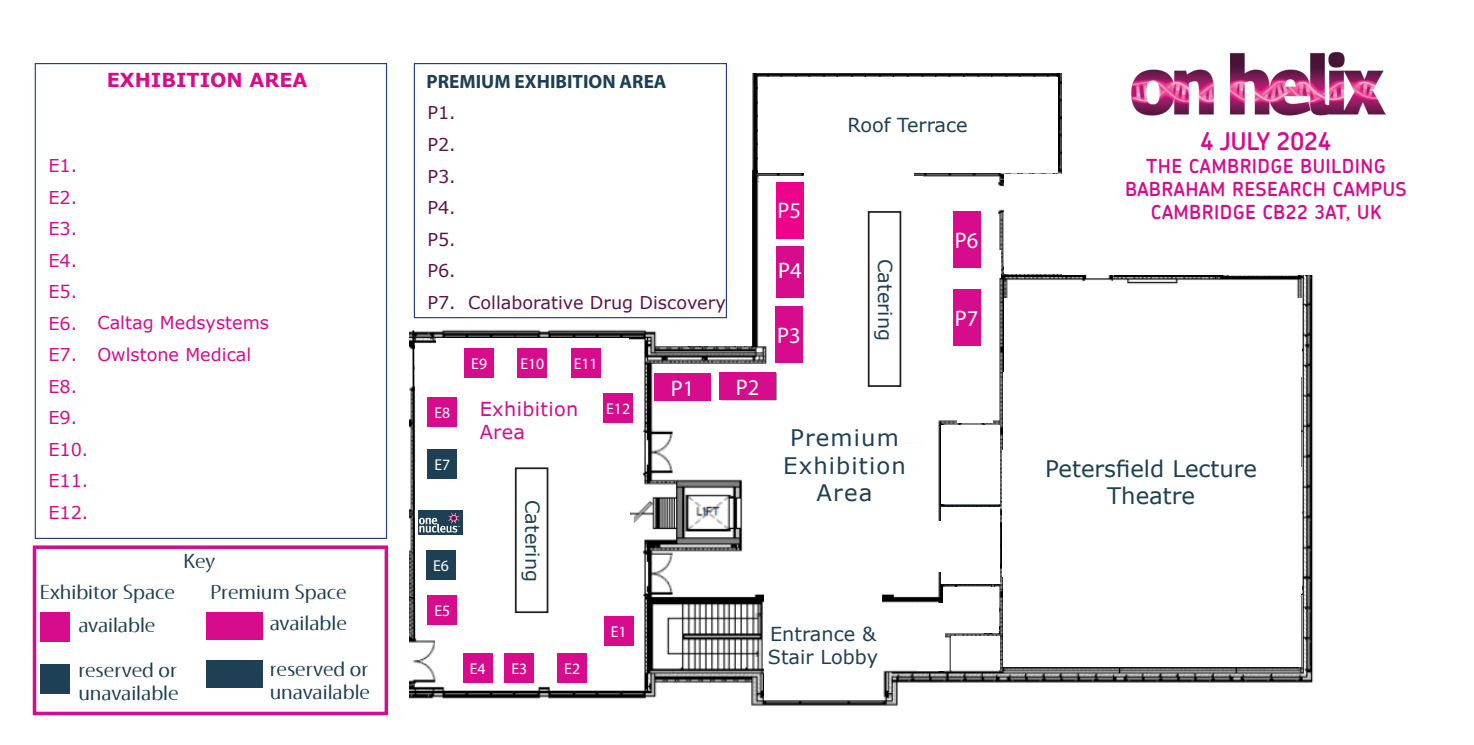
<style>
.page{position:relative;width:1474px;height:745px;background:#fff}
.page>*{position:absolute;margin:0;border:0;box-sizing:border-box;transform-origin:0 0}
.t1{font:600 24.5px "Chevin";color:#d70c8c}
.t2{font:22.75px/27.3px "Verdana";color:#1d4054;text-align:center}
.t3{font:22.75px/27.3px "Verdana";letter-spacing:.05em;color:#1d4054;text-align:center}
.t4{font:22.57px "Myriad Pro";color:#fff}
.t5{font:21px "Myriad 400 wt 600 wd";color:#1d4054}
.t6{font:600 19.25px "Chevin";letter-spacing:.02em;color:#d70c8c}
.t7{font:19.25px "Verdana";color:#1d4054}
.t8{font:700 19.25px "Myriad Pro";color:#1d4054}
.t9{font:700 19.25px "Verdana";color:#d70c8c}
.t10{font:19.25px/23.1px "Verdana Pro";letter-spacing:.02em;color:#d70c8c}
.t11{font:17.68px "Verdana";color:#d70c8c}
.t12{font:17.68px "Verdana";color:#5c144e}
.t13{font:15.75px "Myriad Pro";color:#fff}
</style>
<div class="page">
<img style="left:410px;top:74px;width:976px;height:632px">
<div style="left:436px;top:338px;width:193px;height:159px;background:#fff"></div>
<div style="left:811px;top:176px;width:112px;height:159px;background:#fff"></div>
<div style="left:1003px;top:297px;width:298px;height:79px;background:#fff"></div>
<div style="left:1062px;top:58px;width:310px;height:216px;background:#fff"></div>
<div style="left:686px;top:66px;width:66px;height:279px;background:#fff"></div>
<div style="left:764px;top:590px;width:117px;height:109px;background:#fff"></div>
<div style="left:719px;top:372px;width:57px;height:28px;background:#d70c8c"></div>
<div style="left:893px;top:444px;width:35px;height:69px;background:#fff"></div>
<div style="left:434px;top:530px;width:193px;height:136px;background:#fff"></div>
<div style="left:757px;top:77px;width:300px;height:95px;background:#fff"></div>
<div style="left:804px;top:164px;width:110px;height:20px;background:#fff"></div>
<div style="left:1003px;top:174px;width:84px;height:100px;background:#fff"></div>
<div style="left:1002px;top:372px;width:298px;height:109px;background:#fff"></div>
<div style="left:1002px;top:570px;width:298px;height:96px;background:#fff"></div>
<div style="left:913px;top:521px;width:27px;height:50px;background:#fff"></div>
<div style="left:917px;top:602px;width:27px;height:68px;background:#fff"></div>
<div style="left:941px;top:425px;width:58px;height:79px;background:#fff"></div>
<div style="left:957px;top:394px;width:35px;height:28px;background:#fff"></div>
<div style="left:986px;top:250px;width:14px;height:27px;background:#fff"></div>
<div style="left:937px;top:245px;width:24px;height:147px;background:#fff"></div>
<div style="left:941px;top:507px;width:58px;height:76px;background:#fff"></div>
<div style="left:943px;top:586px;width:56px;height:46px;background:#fff"></div>
<div style="left:951px;top:636px;width:48px;height:34px;background:#fff"></div>
<div style="left:759px;top:176px;width:17px;height:126px;background:#fff"></div>
<div style="left:803px;top:230px;width:17px;height:126px;background:#fff"></div>
<div style="left:1002px;top:450px;width:17px;height:126px;background:#fff"></div>
<div style="left:1284px;top:466px;width:17px;height:127px;background:#fff"></div>
<div style="left:775px;top:241px;width:28px;height:57px;background:#d70c8c"></div>
<div style="left:773px;top:176px;width:35px;height:70px;background:#fff"></div>
<div style="left:775px;top:181px;width:28px;height:57px;background:#ed028c"></div>
<div style="left:774px;top:306px;width:28px;height:56px;background:#d70c8c"></div>
<div style="left:774px;top:298px;width:29px;height:8px;background:#fff"></div>
<div style="left:414px;top:509px;width:216px;height:8px;background:#fff"></div>
<div style="left:418px;top:510px;width:45px;height:24px;background:#1d4054"></div>
<img style="left:419px;top:512px;width:41px;height:21px">
<div style="left:517px;top:348px;width:30px;height:29px;background:#d70c8c"></div>
<div style="left:464px;top:348px;width:30px;height:29px;background:#d70c8c"></div>
<div style="left:504px;top:653px;width:30px;height:29px;background:#d70c8c"></div>
<div style="left:557px;top:653px;width:30px;height:29px;background:#d70c8c"></div>
<div style="left:571px;top:348px;width:29px;height:29px;background:#d70c8c"></div>
<div style="left:654px;top:373px;width:57px;height:28px;background:#d70c8c"></div>
<div style="left:604px;top:615px;width:29px;height:30px;background:#d70c8c"></div>
<div style="left:427px;top:594px;width:30px;height:30px;background:#d70c8c"></div>
<div style="left:463px;top:653px;width:29px;height:29px;background:#d70c8c"></div>
<div style="left:426px;top:549px;width:30px;height:30px;background:#1d4054"></div>
<div style="left:427px;top:448px;width:30px;height:30px;background:#1d4054"></div>
<div style="left:427px;top:397px;width:30px;height:30px;background:#d70c8c"></div>
<div style="left:1031px;top:428px;width:260px;height:194px;background:#fff"></div>
<div style="left:415px;top:344px;width:27px;height:50px;background:#fff"></div>
<div style="left:603px;top:392px;width:30px;height:30px;background:#d70c8c"></div>
<div style="left:867px;top:211px;width:34px;height:175px;border:2px solid #231f20"></div>
<div style="left:955px;top:230px;width:38px;height:164px;background:#fff"></div>
<div style="left:952px;top:211px;width:28px;height:57px;background:#d70c8c"></div>
<div style="left:952px;top:288px;width:28px;height:57px;background:#d70c8c"></div>
<img style="left:1131px;top:52px;width:254px;height:67px">
<div style="left:414px;top:63px;width:313px;height:255px;border:1px solid #253f8e"></div>
<div style="left:515px;top:467px;width:33px;height:145px;border:2px solid #231f20"></div>
<svg style="left:411px;top:328px;width:5px;height:313px"></svg>
<div style="left:40px;top:611px;width:29px;height:30px;background:#d70c8c"></div>
<div style="left:40px;top:664px;width:29px;height:29px;background:#1d4054"></div>
<div style="left:206px;top:611px;width:57px;height:28px;background:#d70c8c"></div>
<div style="left:206px;top:659px;width:57px;height:28px;background:#1d4054"></div>
<div style="left:33px;top:545px;width:355px;height:169px;border:4px solid #d70c8c"></div>
<p class="t9" style="left:107px;top:66px;width:202px">EXHIBITION AREA</p>
<p class="t11" style="left:48px;top:153px;width:30px">E1.</p>
<p class="t11" style="left:48px;top:185px;width:30px">E2.</p>
<p class="t11" style="left:48px;top:216px;width:30px">E3.</p>
<p class="t11" style="left:48px;top:248px;width:30px">E4.</p>
<p class="t11" style="left:48px;top:279px;width:30px">E5.</p>
<p class="t11" style="left:48px;top:311px;width:30px">E6.</p>
<p class="t11" style="left:48px;top:342px;width:30px">E7.</p>
<p class="t11" style="left:48px;top:374px;width:30px">E8.</p>
<p class="t11" style="left:48px;top:405px;width:30px">E9.</p>
<p class="t11" style="left:48px;top:437px;width:42px">E10.</p>
<p class="t11" style="left:48px;top:468px;width:42px">E11.</p>
<p class="t11" style="left:48px;top:500px;width:42px">E12.</p>
<p class="t11" style="left:97px;top:310px;width:173px">Caltag Medsystems</p>
<p class="t11" style="left:97px;top:342px;width:155px">Owlstone Medical</p>
<p class="t5" style="left:184px;top:550px;width:33px">Key</p>
<p class="t5" style="left:210px;top:581px;width:138px">Premium Space</p>
<p class="t5" style="left:270px;top:612px;width:79px">available</p>
<p class="t5" style="left:270px;top:658px;width:100px">reserved or</p>
<p class="t5" style="left:270px;top:681px;width:102px">unavailable</p>
<p class="t5" style="left:40px;top:581px;width:137px">Exhibitor Space</p>
<p class="t5" style="left:78px;top:614px;width:79px">available</p>
<p class="t5" style="left:78px;top:659px;width:100px">reserved or</p>
<p class="t5" style="left:78px;top:682px;width:102px">unavailable</p>
<p class="t8" style="left:426px;top:69px;width:241px">PREMIUM EXHIBITION AREA</p>
<p class="t12" style="left:427px;top:101px;width:30px">P1.</p>
<p class="t12" style="left:427px;top:132px;width:30px">P2.</p>
<p class="t12" style="left:427px;top:164px;width:30px">P3.</p>
<p class="t12" style="left:427px;top:195px;width:30px">P4.</p>
<p class="t12" style="left:427px;top:227px;width:30px">P5.</p>
<p class="t12" style="left:427px;top:258px;width:30px">P6.</p>
<p class="t12" style="left:427px;top:290px;width:300px">P7. Collaborative Drug Discovery</p>
<p class="t13" style="left:434px;top:403px;width:17px">E8</p>
<p class="t13" style="left:434px;top:454px;width:17px">E7</p>
<p class="t13" style="left:433px;top:555px;width:17px">E6</p>
<p class="t13" style="left:434px;top:600px;width:17px">E5</p>
<p class="t13" style="left:471px;top:353px;width:17px">E9</p>
<p class="t13" style="left:520px;top:353px;width:25px">E10</p>
<p class="t13" style="left:573px;top:353px;width:25px">E11</p>
<p class="t10" style="left:480px;top:397px;width:100px">Exhibition<br>Area</p>
<p class="t13" style="left:606px;top:398px;width:25px">E12</p>
<p class="t7" style="left:545px;top:499px;width:83px;rotate:90deg">Catering</p>
<p class="t13" style="left:469px;top:658px;width:17px">E4</p>
<p class="t13" style="left:511px;top:658px;width:17px">E3</p>
<p class="t13" style="left:564px;top:658px;width:17px">E2</p>
<p class="t13" style="left:611px;top:621px;width:17px">E1</p>
<p class="t4" style="left:670px;top:374px;width:25px">P1</p>
<p class="t7" style="left:847px;top:112px;width:122px">Roof Terrace</p>
<p class="t4" style="left:735px;top:373px;width:25px">P2</p>
<p class="t4" style="left:777px;top:197px;width:25px">P5</p>
<p class="t4" style="left:778px;top:256px;width:25px">P4</p>
<p class="t4" style="left:777px;top:321px;width:25px">P3</p>
<p class="t7" style="left:898px;top:259px;width:83px;rotate:90deg">Catering</p>
<p class="t3" style="left:783px;top:424px;width:124px">Premium<br>Exhibition</p>
<p class="t2" style="left:816px;top:478px;width:57px">Area</p>
<p class="t4" style="left:954px;top:226px;width:25px">P6</p>
<p class="t4" style="left:954px;top:304px;width:25px">P7</p>
<p class="t7" style="left:770px;top:620px;width:107px">Entrance &amp;</p>
<p class="t7" style="left:768px;top:643px;width:112px">Stair Lobby</p>
<p class="t1" style="left:1200px;top:125px;width:133px">4 JULY 2024</p>
<p class="t6" style="left:1146px;top:153px;width:241px">THE CAMBRIDGE BUILDING</p>
<p class="t6" style="left:1125px;top:177px;width:283px">BABRAHAM RESEARCH CAMPUS</p>
<p class="t6" style="left:1150px;top:200px;width:232px">CAMBRIDGE CB22 3AT, UK</p>
<p class="t2" style="left:1045px;top:454px;width:213px">Petersfield Lecture<br>Theatre</p>
</div>
